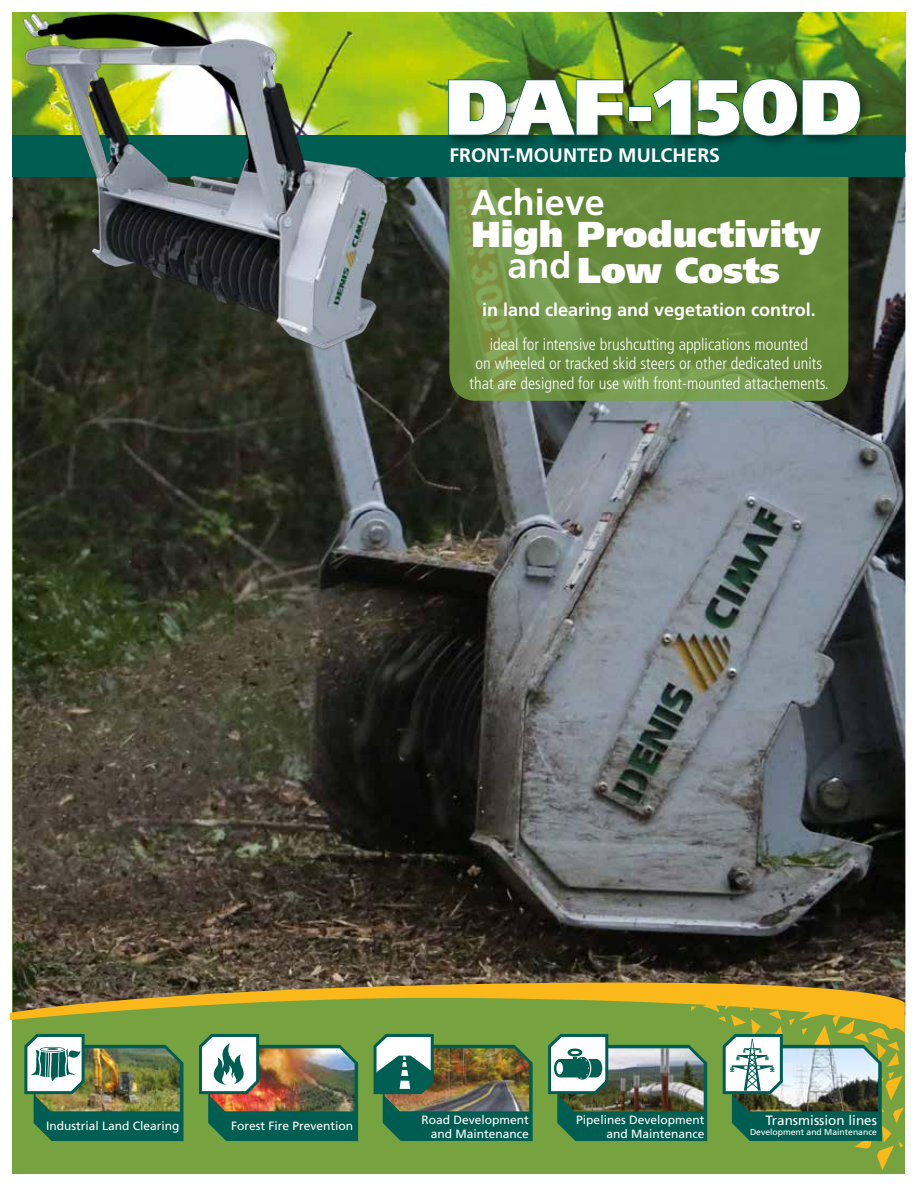
<style>
.page{position:relative;width:918px;height:1188px;background:#fff}
.page>*{position:absolute;margin:0;border:0;box-sizing:border-box;transform-origin:0 0}
.t1{font:900 78px "Frutiger LT Std";color:#fff}
.t2{font:900 36px/36.3px "Frutiger LT Std";color:#fff}
.t3{font:700 36px/63.9px "Frutiger LT Std";color:#fff;text-align:center}
.t4{font:700 19.5px "Frutiger LT Std";color:#fff}
.t5{font:700 18px "Frutiger LT Std";color:#fff}
.t6{font:300 condensed 16.5px/19.8px "Frutiger LT Std";color:#fff;text-align:center}
.t7{font:13.5px "Frutiger LT Std";color:#fff}
.t8{font:12px/14.4px "Frutiger LT Std";color:#fff;text-align:right}
.t9{font:8.7px "Frutiger LT Std";color:#fff}
</style>
<div class="page">
<div style="left:12px;top:218px;width:893px;height:956px;background:#76a340"></div>
<img style="left:13px;top:13px;width:892px;height:963px">
<svg style="left:10px;top:976px;width:895px;height:57px"></svg>
<img style="left:24px;top:1034px;width:160px;height:107px">
<img style="left:199px;top:1034px;width:159px;height:107px">
<img style="left:374px;top:1034px;width:159px;height:107px">
<svg style="left:548px;top:995px;width:356px;height:175px"></svg>
<svg style="left:449px;top:177px;width:399px;height:224px;background:#698d3e"></svg>
<div style="left:13px;top:135px;width:892px;height:42px;background:#005d52"></div>
<div style="left:445px;top:75px;width:428px;height:74px;background:#000;opacity:.41"></div>
<img style="left:447px;top:79px;width:178px;height:58px">
<div style="left:628px;top:106px;width:24px;height:15px;border:2px solid #005d52"></div>
<svg style="left:651px;top:78px;width:210px;height:59px;background:#366024"></svg>
<img style="left:12px;top:12px;width:379px;height:342px">
<h1 class="t1" style="left:445px;top:60px;width:419px">DAF-150D</h1>
<p class="t4" style="left:449px;top:143px;width:272px">FRONT-MOUNTED MULCHERS</p>
<h2 class="t3" style="left:471px;top:170px;width:136px">Achieve and</h2>
<p class="t5" style="left:482px;top:299px;width:335px">in land clearing and vegetation control.</p>
<h2 class="t2" style="left:577px;top:216px;width:245px;text-indent:-106px">High Productivity<br>Low Costs</h2>
<p class="t6" style="left:470px;top:334px;width:361px">ideal for intensive brushcutting applications mounted<br>on wheeled or tracked skid steers or other dedicated units that are designed for use with front-mounted attachements.</p>
<p class="t8" style="left:46px;top:1118px;width:135px">Industrial Land Clearing</p>
<p class="t8" style="left:421px;top:1112px;width:109px">Road Development and Maintenance</p>
<p class="t8" style="left:576px;top:1112px;width:130px">Pipelines Development and Maintenance</p>
<p class="t7" style="left:765px;top:1112px;width:113px">Transmission lines</p>
<p class="t8" style="left:231px;top:1118px;width:124px">Forest Fire Prevention</p>
<p class="t9" style="left:750px;top:1127px;width:129px">Development and Maintenance</p>
</div>
